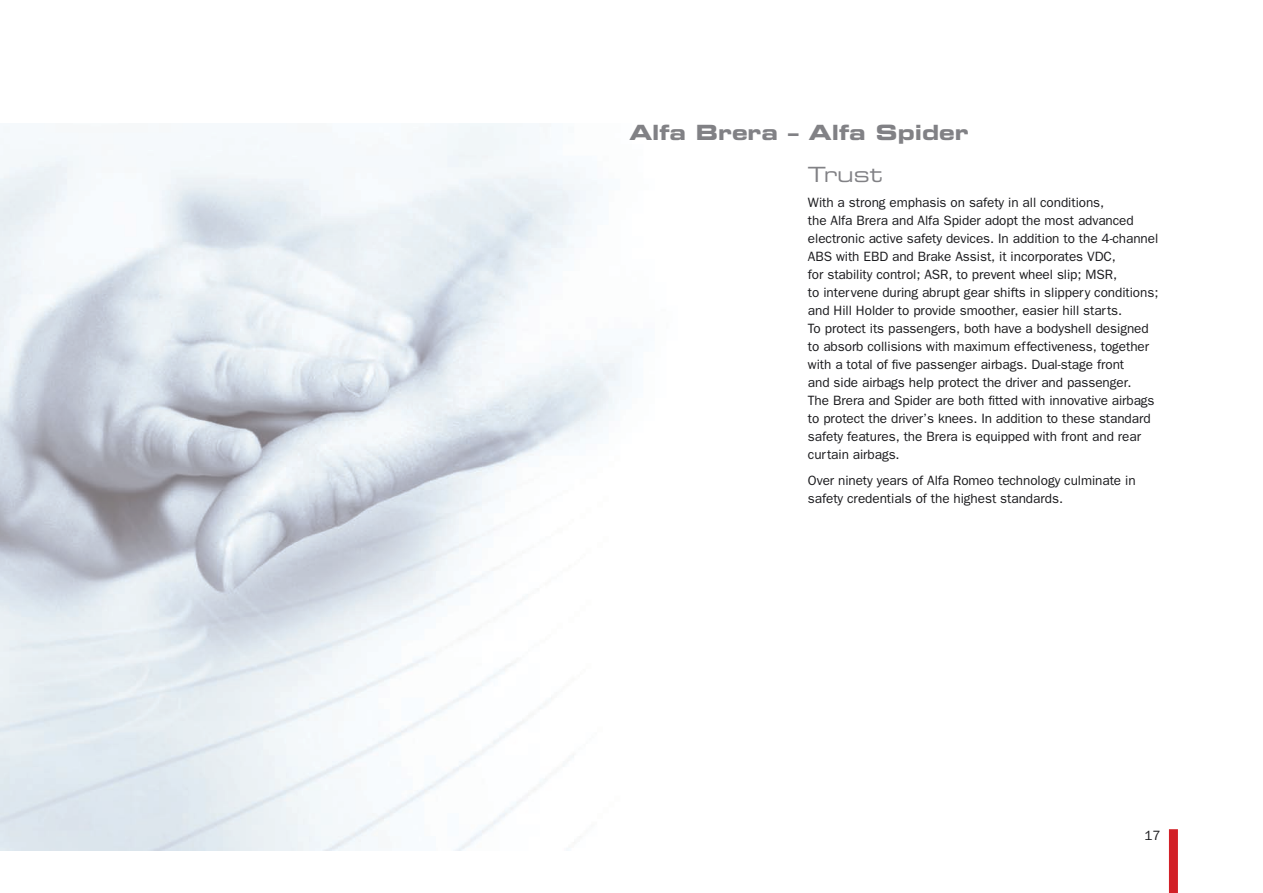
<style>
.page{position:relative;width:1263px;height:893px;background:#fff}
.page>*{position:absolute;margin:0;border:0;box-sizing:border-box;transform-origin:0 0}
.t1{font:21px "Eurostile Bold Extended Two";color:#818185}
.t2{font:21px "Eurostile Extended Two";color:#818185}
.t3{font:13.5px/18px "Franklin Gothic";letter-spacing:-.005em;color:#1b1b1e}
</style>
<div class="page">
<div style="left:1169px;top:829px;width:9px;height:64px;background:#d22027"></div>
<h1 class="t1" style="left:629px;top:117px;width:341px">Alfa Brera – Alfa Spider</h1>
<h1 class="t2" style="left:808px;top:161px;width:76px">Trust</h1>
<p class="t3" style="left:808px;top:193px;width:352px">With a strong emphasis on safety in all conditions,<br>the Alfa Brera and Alfa Spider adopt the most advanced electronic active safety devices. In addition to the 4-channel ABS with EBD and Brake Assist, it incorporates VDC,<br>for stability control; ASR, to prevent wheel slip; MSR,<br>to intervene during abrupt gear shifts in slippery conditions; and Hill Holder to provide smoother, easier hill starts.<br>To protect its passengers, both have a bodyshell designed to absorb collisions with maximum effectiveness, together with a total of five passenger airbags. Dual-stage front<br>and side airbags help protect the driver and passenger.<br>The Brera and Spider are both fitted with innovative airbags to protect the driver’s knees. In addition to these standard safety features, the Brera is equipped with front and rear curtain airbags.</p>
<p class="t3" style="left:808px;top:472px;width:329px">Over ninety years of Alfa Romeo technology culminate in safety credentials of the highest standards.</p>
<p class="t3" style="left:1144px;top:827px;width:18px">17</p>
</div>
